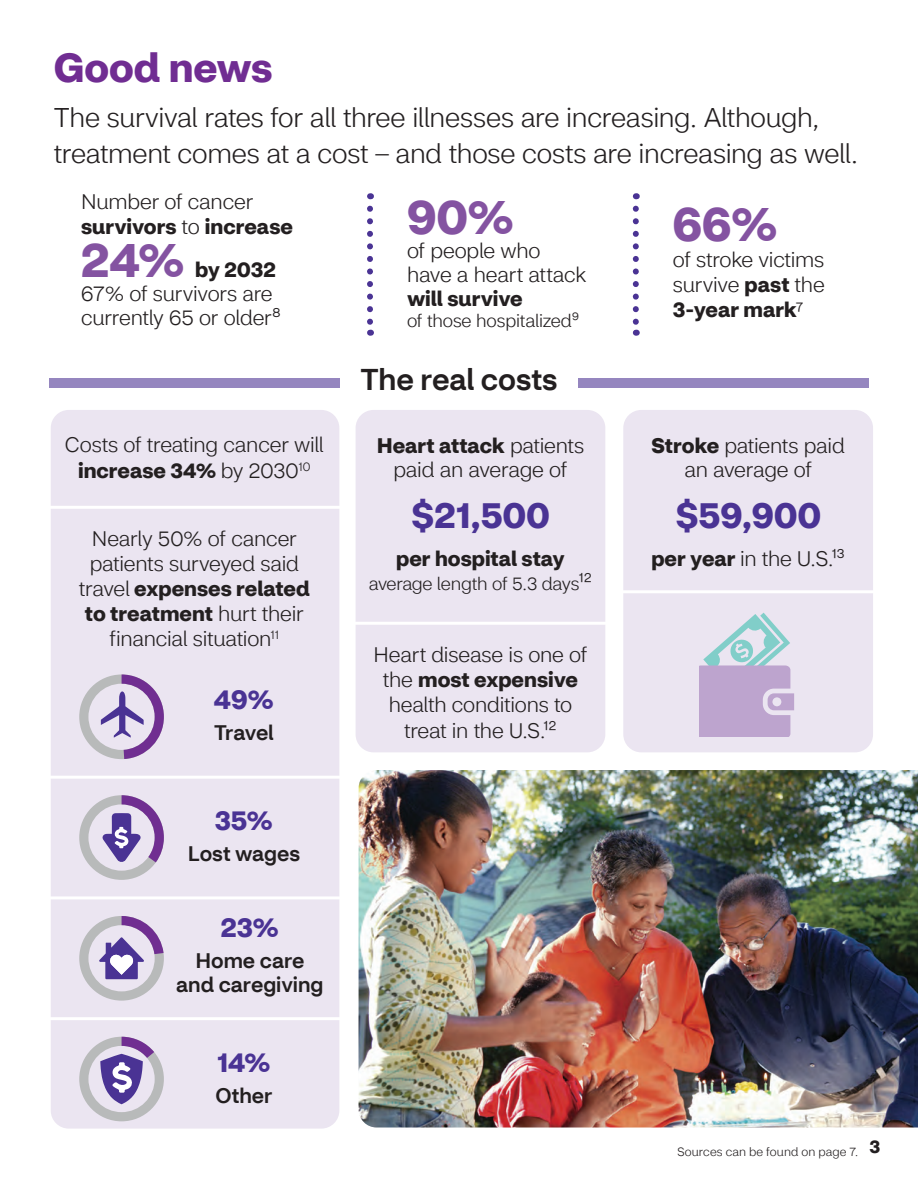
<style>
.page{position:relative;width:918px;height:1188px;background:#fff}
.page>*{position:absolute;margin:0;border:0;box-sizing:border-box;transform-origin:0 0}
.t1{font:700 48px "CVS Health Sans";color:#8453a1}
.t2{font:700 40.5px "CVS Health Sans";letter-spacing:-.005em;color:#702d92}
.t3{font:700 36px "CVS Health Sans";letter-spacing:.005em;color:#4a3394}
.t4{font:500 30px "CVS Health Sans";color:#231f20}
.t5{font:300 27px/36px "CVS Health Sans";letter-spacing:-.015em;color:#231f20}
.t6{font:700 27px "CVS Health Sans";color:#4a3394}
.t7{font:300 21px/25.2px "CVS Health Sans";letter-spacing:-.01em;color:#231f20;text-align:center}
.t8{font:700 21px/25.2px "CVS Health Sans";color:#231f20}
.t9{font:500 21px/24px "CVS Health Sans";color:#231f20;text-align:center}
.t10{font:300 18px "CVS Health Sans";letter-spacing:-.015em;color:#231f20}
.t11{font:300 12px "CVS Health Sans";letter-spacing:.01em;color:#231f20}
.s1{font-weight:300}
.s2{font-weight:700}
.s3{font-size:21px}
</style>
<div class="page">
<div style="left:49px;top:378px;width:820px;height:10px;background:#9586bf"></div>
<div style="left:340px;top:354px;width:238px;height:50px;background:#fff"></div>
<svg style="left:367px;top:209px;width:6px;height:127px"></svg>
<svg style="left:633px;top:209px;width:6px;height:127px"></svg>
<div style="left:51px;top:410px;width:288px;height:719px;background:#ebe5f1;border-radius:18px"></div>
<hr style="left:45px;top:506px;width:301px;height:3px;background:#fff">
<hr style="left:45px;top:776px;width:301px;height:3px;background:#fff">
<hr style="left:45px;top:896px;width:301px;height:3px;background:#fff">
<hr style="left:45px;top:1017px;width:301px;height:3px;background:#fff">
<div style="left:356px;top:410px;width:249px;height:342px;background:#ebe5f1;border-radius:18px"></div>
<hr style="left:353px;top:622px;width:254px;height:3px;background:#fff">
<div style="left:623px;top:410px;width:250px;height:342px;background:#ebe5f1;border-radius:18px"></div>
<hr style="left:621px;top:590px;width:254px;height:3px;background:#fff">
<svg style="left:700px;top:613px;width:94px;height:123px"></svg>
<svg style="left:79px;top:916px;width:85px;height:85px"></svg>
<svg style="left:79px;top:674px;width:85px;height:85px"></svg>
<svg style="left:79px;top:795px;width:85px;height:85px"></svg>
<svg style="left:79px;top:1037px;width:85px;height:84px"></svg>
<img style="left:359px;top:770px;width:559px;height:358px">
<h2 class="t2" style="left:54px;top:43px;width:220px">Good news</h2>
<p class="t5" style="left:54px;top:100px;width:806px">The survival rates for all three illnesses are increasing. Although, treatment comes at a cost – and those costs are increasing as well.</p>
<p class="t8" style="left:81px;top:189px;width:213px"><span class="s1">Number of cancer </span>survivors <span class="s1">to</span> increase</p>
<p class="t1" style="left:81px;top:230px;width:105px">24%</p>
<p class="t1" style="left:407px;top:187px;width:109px">90%</p>
<p class="t7" style="left:407px;top:239px;width:181px;line-height:24px;text-align:left">of people who have a heart attack <span class="s2">will survive</span></p>
<p class="t10" style="left:407px;top:310px;width:174px">of those hospitalized⁹</p>
<p class="t1" style="left:673px;top:194px;width:107px">66%</p>
<p class="t7" style="left:673px;top:247px;width:153px;text-align:justify">of stroke victims survive <span class="s2">past</span> the <span class="s2">3-year mark</span>7</p>
<p class="t7" style="left:81px;top:258px;width:201px;line-height:24px;text-align:left;text-indent:114px"><span class="s2">by 2032<br></span>67% of survivors are currently 65 or older⁸</p>
<p class="t7" style="left:65px;top:433px;width:260px">Costs of treating cancer will <span class="s2">increase 34%</span> by 2030<sup>10</sup></p>
<p class="t7" style="left:79px;top:526px;width:232px">Nearly 50% of cancer patients surveyed said travel <span class="s2">expenses related to treatment</span> hurt their financial situation<sup>11</sup></p>
<p class="t6" style="left:214px;top:683px;width:61px">49%</p>
<p class="t9" style="left:214px;top:721px;width:61px">Travel</p>
<p class="t6" style="left:215px;top:803px;width:60px">35%</p>
<p class="t9" style="left:188px;top:841px;width:114px">Lost wages</p>
<p class="t6" style="left:221px;top:910px;width:60px">23%</p>
<p class="t9" style="left:176px;top:948px;width:149px">Home care and caregiving</p>
<p class="t6" style="left:217px;top:1046px;width:55px">14%</p>
<p class="t9" style="left:215px;top:1083px;width:58px">Other</p>
<h3 class="t4" style="left:360px;top:361px;width:199px">The real costs</h3>
<p class="t7" style="left:377px;top:434px;width:209px;line-height:24px"><span class="s2">Heart attack</span> patients paid an average of</p>
<p class="t3" style="left:411px;top:492px;width:140px">$21,500</p>
<p class="t8" style="left:396px;top:546px;width:170px">per hospital stay</p>
<p class="t10" style="left:369px;top:573px;width:225px">average length of 5.3 days<span class="s3">¹²</span></p>
<p class="t7" style="left:374px;top:642px;width:215px">Heart disease is one of the <span class="s2">most expensive </span>health conditions to treat in the U.S.¹²</p>
<p class="t7" style="left:651px;top:434px;width:195px;line-height:24px"><span class="s2">Stroke</span> patients paid an average of</p>
<p class="t3" style="left:675px;top:492px;width:147px">$59,900</p>
<p class="t7" style="left:651px;top:546px;width:195px"><span class="s2">per year</span> in the U.S.¹³</p>
<p class="t11" style="left:677px;top:1144px;width:204px">Sources can be found on page 7. <sup>3</sup></p>
</div>
